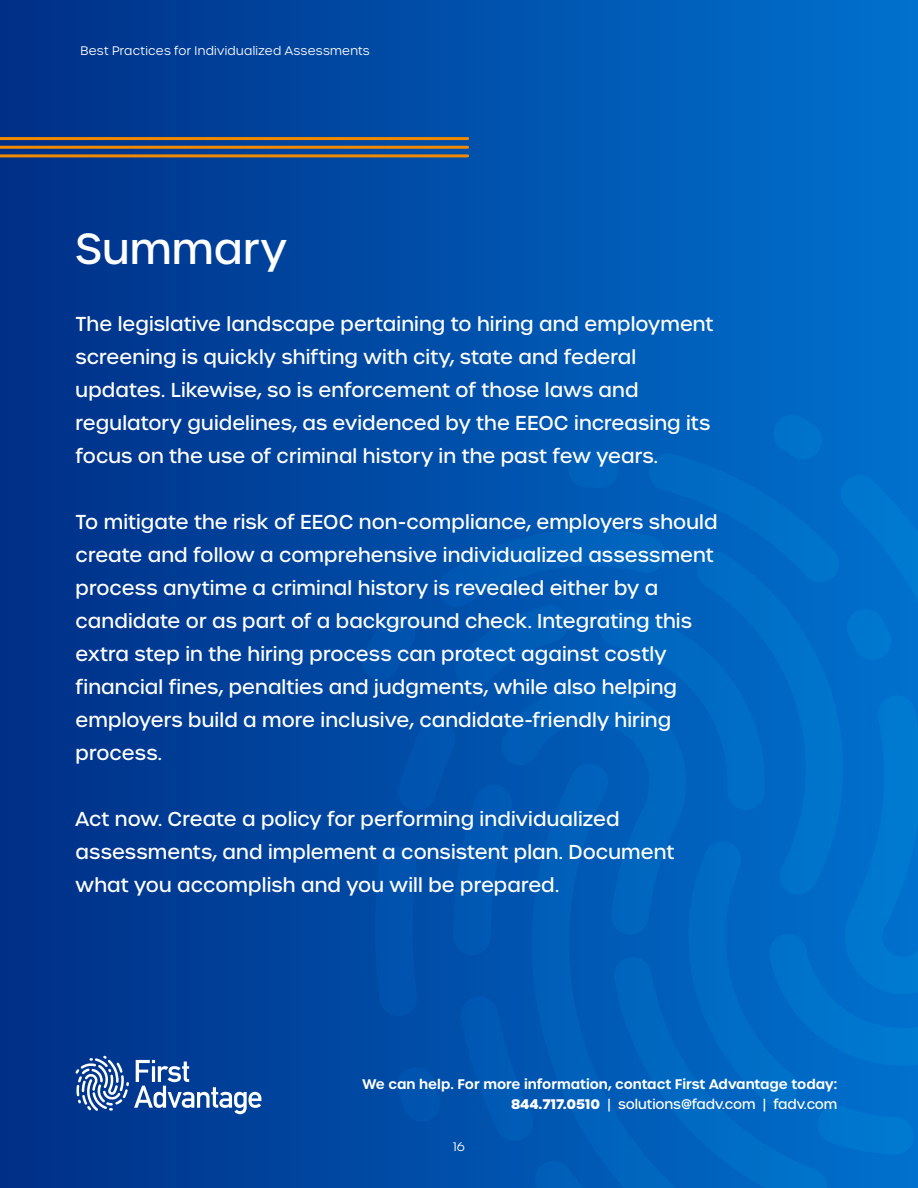
<style>
.page{position:relative;width:918px;height:1188px;background:#fff}
.page>*{position:absolute;margin:0;border:0;box-sizing:border-box;transform-origin:0 0}
.t1{font:500 42px "Urbane";letter-spacing:.005em;color:#fff}
.t2{font:500 19.5px/33px "Urbane";letter-spacing:.005em;color:#fff}
.t3{font:600 13.5px/19.5px "Urbane";color:#fff;text-align:right}
.t4{font:300 12px "Urbane";letter-spacing:.02em;color:#fff}
.s1{font-weight:700}
.s2{font-weight:500}
</style>
<div class="page">
<div style="left:0;top:0;width:918px;height:1188px;background:linear-gradient(to right,#002f87,#0071ce)"></div>
<svg style="left:395px;top:451px;width:523px;height:737px;background:#005cb7"></svg>
<svg style="left:839px;top:473px;width:79px;height:345px;background:#0072cc"></svg>
<svg style="left:829px;top:1103px;width:85px;height:52px;background:#0074cd"></svg>
<div style="left:498px;top:813px;width:25px;height:123px;background:#0054af"></div>
<svg style="left:771px;top:412px;width:54px;height:50px;background:#006ec7"></svg>
<div style="left:767px;top:933px;width:151px;height:137px;background:#0072cd"></div>
<div style="left:375px;top:846px;width:43px;height:171px;background:#0052ad"></div>
<svg style="left:698px;top:955px;width:131px;height:233px;background:#006ac4"></svg>
<svg style="left:698px;top:549px;width:152px;height:348px;background:#006cc6"></svg>
<svg style="left:568px;top:450px;width:51px;height:38px;background:#005fba"></svg>
<svg style="left:359px;top:526px;width:408px;height:287px;background:#005ab4"></svg>
<svg style="left:523px;top:761px;width:175px;height:427px;background:#005eb8"></svg>
<hr style="left:0;top:137px;width:468px;height:3px;background:#f18a00">
<hr style="left:0;top:146px;width:468px;height:3px;background:#f18a00">
<hr style="left:0;top:154px;width:468px;height:3px;background:#f18a00">
<svg style="left:75px;top:1056px;width:186px;height:58px"></svg>
<p class="t4" style="left:81px;top:43px;width:291px">Best Practices for Individualized Assessments</p>
<h1 class="t1" style="left:76px;top:221px;width:213px">Summary</h1>
<p class="t2" style="left:76px;top:307px;width:639px">The legislative landscape pertaining to hiring and employment screening is quickly shifting with city, state and federal updates. Likewise, so is enforcement of those laws and regulatory guidelines, as evidenced by the EEOC increasing its focus on the use of criminal history in the past few years.</p>
<p class="t2" style="left:76px;top:505px;width:644px">To mitigate the risk of EEOC non-compliance, employers should create and follow a comprehensive individualized assessment process anytime a criminal history is revealed either by a candidate or as part of a background check. Integrating this extra step in the hiring process can protect against costly financial fines, penalties and judgments, while also helping employers build a more inclusive, candidate-friendly hiring process.</p>
<p class="t2" style="left:76px;top:802px;width:600px">Act now. Create a policy for performing individualized assessments, and implement a consistent plan. Document what you accomplish and you will be prepared.</p>
<p class="t3" style="left:363px;top:1074px;width:476px">We can help. For more information, contact First Advantage today:<br><span class="s1">844.717.0510</span> <span class="s2">| solutions@fadv.com | fadv.com</span></p>
<p class="t4" style="left:453px;top:1139px;width:13px">16</p>
</div>
